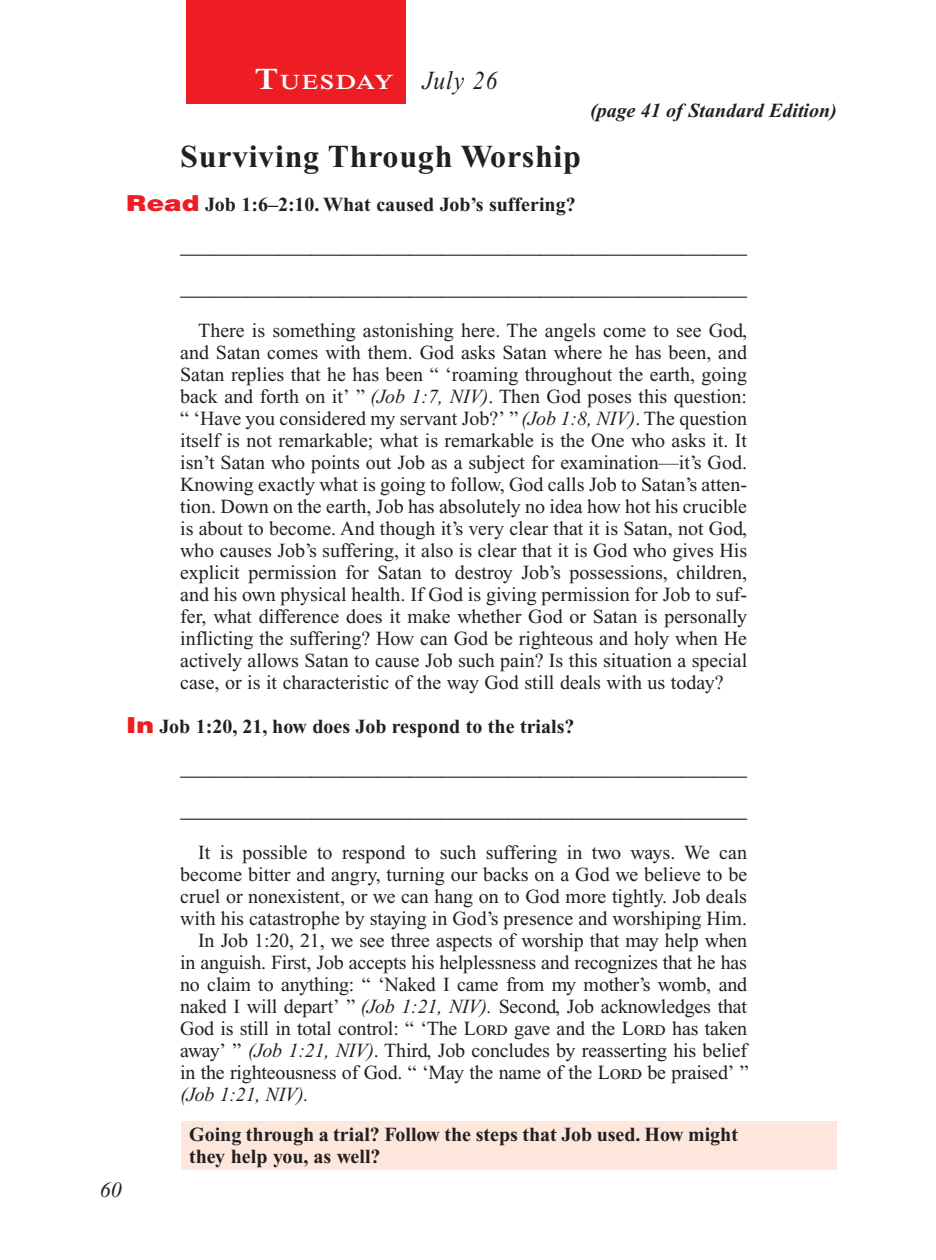
<style>
.page{position:relative;width:936px;height:1260px;background:#fff}
.page>*{position:absolute;margin:0;border:0;box-sizing:border-box;transform-origin:0 0}
.Head{font:700 32px "Times New Roman PS Std";letter-spacing:.025em;color:#231f20}
.Lesson_Dates{font:italic 26px "Times New Roman PS Std";letter-spacing:.045em;color:#231f20;scale:.9 1}
.Blank_Lines{font:22px "Times New Roman PS Std";color:#231f20}
.t1{font:italic 22px "Times New Roman PS Std";color:#231f20}
.Daily_Header{font:600 21px "Times NRMT Std";letter-spacing:.07em;color:#fff;scale:1.1 1}
.Body{font:20px/22px "Times New Roman PS Std";color:#231f20;text-align:justify}
.x-screened_box-text{font:700 20px/22px "Times New Roman PS Std";color:#231f20}
.Question{font:700 20px "Times New Roman PS Std";color:#231f20}
.Question_NO_SB{font:700 20px "Times New Roman PS Std";color:#231f20}
.Page_from_SE{font:italic 700 20px "Times New Roman PS Std";color:#231f20}
.s1{font-size:30px}
.s2{font-family:"Helvetica LT Std";font-weight:900;font-size:22px;color:#ee1d23}
.s3{font-style:italic}
</style>
<div class="page">
<div style="left:186px;top:0;width:220px;height:103px;background:#ee1d23"></div>
<div style="left:182px;top:1122px;width:655px;height:48px;background:#fde7dc"></div>
<p class="Daily_Header" style="left:255px;top:70px;width:127px"><span class="s1">T</span>UESDAY</p>
<p class="Lesson_Dates" style="left:423px;top:66px;width:85px">July 26</p>
<p class="Page_from_SE" style="left:590px;top:100px;width:248px">(page 41 of Standard Edition)</p>
<p class="Head" style="left:180px;top:138px;width:402px">Surviving Through Worship</p>
<p class="Question_NO_SB" style="left:126px;top:193px;width:451px"><span class="s2">Read</span> Job 1:6–2:10. What caused Job’s suffering?</p>
<p class="Blank_Lines" style="left:181px;top:233px;width:568px">____________________________________________________</p>
<p class="Blank_Lines" style="left:181px;top:275px;width:568px">____________________________________________________</p>
<p class="Body" style="left:180px;top:319px;width:569px;text-indent:18px">There is something astonishing here. The angels come to see God, and Satan comes with them. God asks Satan where he has been, and Satan replies that he has been “ ‘roaming throughout the earth, going back and forth on it’ ” <span class="s3">(Job 1:7, NIV)</span>. Then God poses this question: “ ‘Have you considered my servant Job?’ ” <span class="s3">(Job 1:8, NIV)</span>. The question itself is not remarkable; what is remarkable is the One who asks it. It isn’t Satan who points out Job as a subject for examination—it’s God.<br>Knowing exactly what is going to follow, God calls Job to Satan’s atten&shy;tion. Down on the earth, Job has absolutely no idea how hot his crucible is about to become. And though it’s very clear that it is Satan, not God, who causes Job’s suffering, it also is clear that it is God who gives His explicit permission for Satan to destroy Job’s possessions, children, and his own physical health. If God is giving permission for Job to suf&shy;fer, what difference does it make whether God or Satan is personally inflicting the suffering? How can God be righteous and holy when He actively allows Satan to cause Job such pain? Is this situation a special case, or is it characteristic of the way God still deals with us today?</p>
<p class="Question" style="left:126px;top:715px;width:450px"><span class="s2">In</span> Job 1:20, 21, how does Job respond to the trials?</p>
<p class="Blank_Lines" style="left:181px;top:755px;width:568px">____________________________________________________</p>
<p class="t1" style="left:100px;top:1178px;width:23px">60</p>
<p class="Blank_Lines" style="left:181px;top:797px;width:568px">____________________________________________________</p>
<p class="Body" style="left:180px;top:841px;width:569px;text-indent:18px">It is possible to respond to such suffering in two ways. We can become bitter and angry, turning our backs on a God we believe to be cruel or nonexistent, or we can hang on to God more tightly. Job deals with his catastrophe by staying in God’s presence and worshiping Him.</p>
<p class="Body" style="left:180px;top:929px;width:570px;text-indent:18px">In Job 1:20, 21, we see three aspects of worship that may help when in anguish. First, Job accepts his helplessness and recognizes that he has no claim to anything: “ ‘Naked I came from my mother’s womb, and naked I will depart’ ” <span class="s3">(Job 1:21, NIV).</span> Second, Job acknowledges that God is still in total control: “ ‘The Lord gave and the Lord has taken away’ ” <span class="s3">(Job 1:21, NIV)</span>. Third, Job concludes by reasserting his belief in the righteousness of God. “ ‘May the name of the Lord be praised’ ” <span class="s3">(Job 1:21, NIV).</span></p>
<p class="x-screened_box-text" style="left:189px;top:1123px;width:550px">Going through a trial? Follow the steps that Job used. How might they help you, as well?</p>
</div>
